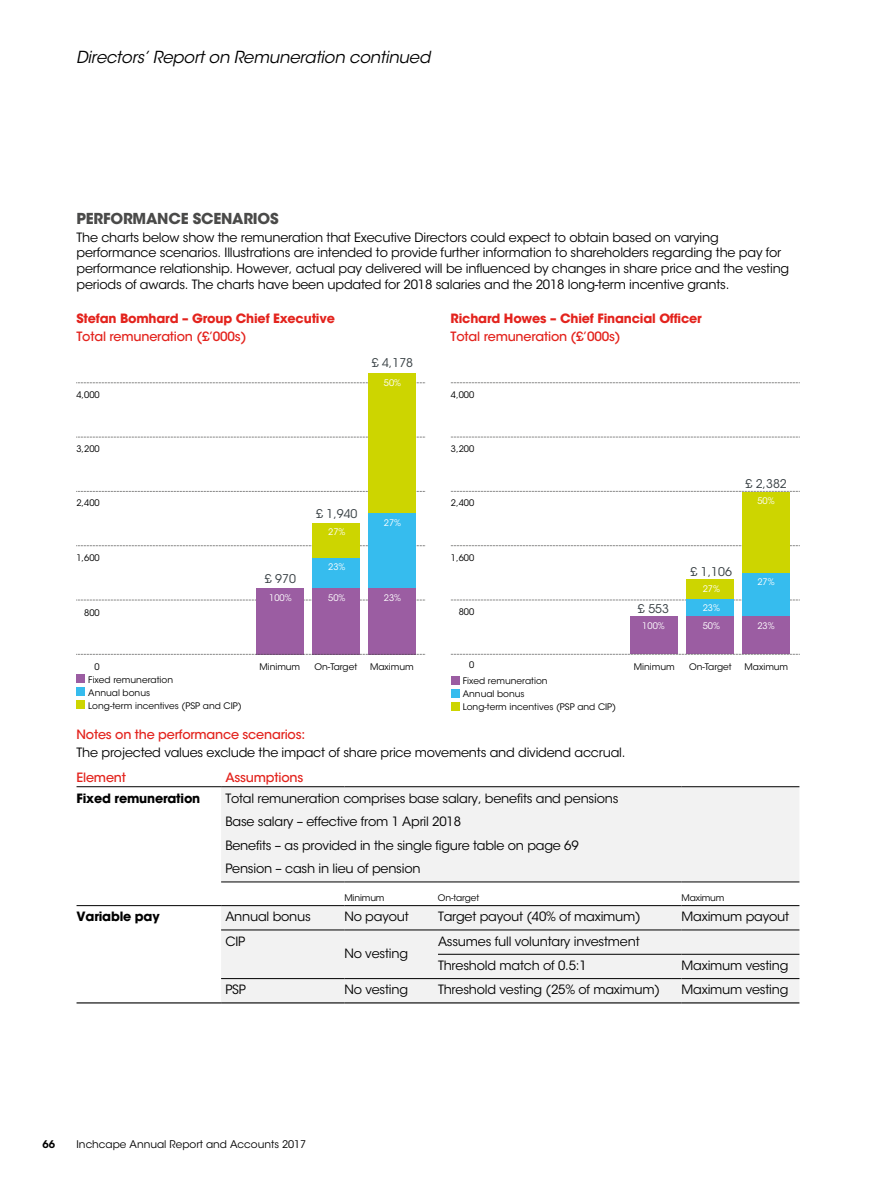
<style>
.page{position:relative;width:893px;height:1191px;background:#fff}
.page>*{position:absolute;margin:0;border:0;box-sizing:border-box;transform-origin:0 0}
.t1{font:italic 16.5px "ITC Avant Garde Std";letter-spacing:-.015em;color:#000}
.t2{font:700 15px "ITC Avant Garde Std";letter-spacing:-.015em;color:#4a4a49}
.t3{font:12.75px/15.8px "ITC Avant Garde Std";letter-spacing:-.015em;color:#000}
.t4{font:500 12.75px "ITC Avant Garde Std";letter-spacing:-.015em;color:#e3231d}
.t5{font:700 12.75px "ITC Avant Garde Std";letter-spacing:-.015em;color:#e3231d}
.t6{font:700 12.75px "ITC Avant Garde Std";letter-spacing:-.015em;color:#000}
.t7{font:12px "ITC Avant Garde Std";color:#384044}
.t8{font:10.5px "ITC Avant Garde Std";color:#000}
.t9{font:600 10.5px "ITC Avant Garde Std";color:#000}
.t10{font:9px/13px "ITC Avant Garde Std";color:#000}
.t11{font:9px "ITC Avant Garde Std";color:#fff}
</style>
<div class="page">
<svg style="left:221px;top:787px;width:578px;height:215px;fill:#f2f2f2"></svg>
<hr style="left:77px;top:786px;width:144px;height:1px;background:#000">
<hr style="left:221px;top:786px;width:123px;height:1px;background:#000">
<hr style="left:344px;top:786px;width:94px;height:1px;background:#000">
<hr style="left:438px;top:786px;width:244px;height:1px;background:#000">
<hr style="left:682px;top:786px;width:117px;height:1px;background:#000">
<hr style="left:221px;top:881px;width:123px;height:1px;background:#000">
<hr style="left:344px;top:881px;width:94px;height:1px;background:#000">
<hr style="left:438px;top:881px;width:244px;height:1px;background:#000">
<hr style="left:682px;top:881px;width:117px;height:1px;background:#000">
<hr style="left:77px;top:905px;width:144px;height:1px;background:#000">
<hr style="left:221px;top:905px;width:123px;height:1px;background:#000">
<hr style="left:344px;top:905px;width:94px;height:1px;background:#000">
<hr style="left:438px;top:905px;width:244px;height:1px;background:#000">
<hr style="left:682px;top:905px;width:117px;height:1px;background:#000">
<hr style="left:221px;top:929px;width:123px;height:1px;background:#000">
<hr style="left:344px;top:929px;width:94px;height:1px;background:#000">
<hr style="left:438px;top:929px;width:244px;height:1px;background:#000">
<hr style="left:682px;top:929px;width:117px;height:1px;background:#000">
<hr style="left:438px;top:954px;width:244px;height:1px;background:#000">
<hr style="left:682px;top:954px;width:117px;height:1px;background:#000">
<hr style="left:221px;top:978px;width:123px;height:1px;background:#000">
<hr style="left:344px;top:978px;width:94px;height:1px;background:#000">
<hr style="left:438px;top:978px;width:244px;height:1px;background:#000">
<hr style="left:682px;top:978px;width:117px;height:1px;background:#000">
<hr style="left:77px;top:1002px;width:144px;height:1px;background:#000">
<hr style="left:221px;top:1002px;width:123px;height:1px;background:#000">
<hr style="left:344px;top:1002px;width:94px;height:1px;background:#000">
<hr style="left:438px;top:1002px;width:244px;height:1px;background:#000">
<hr style="left:682px;top:1002px;width:117px;height:1px;background:#000">
<svg style="left:76px;top:600px;width:349px;height:1px"></svg>
<svg style="left:76px;top:545px;width:349px;height:1px"></svg>
<svg style="left:76px;top:491px;width:349px;height:1px"></svg>
<svg style="left:76px;top:437px;width:349px;height:1px"></svg>
<svg style="left:76px;top:382px;width:349px;height:1px"></svg>
<div style="left:312px;top:523px;width:48px;height:35px;background:#cdd500"></div>
<div style="left:368px;top:373px;width:48px;height:140px;background:#cdd500"></div>
<div style="left:312px;top:558px;width:48px;height:30px;background:#36bcee"></div>
<div style="left:368px;top:513px;width:48px;height:75px;background:#36bcee"></div>
<div style="left:256px;top:588px;width:48px;height:66px;background:#9b5da2"></div>
<div style="left:312px;top:588px;width:48px;height:66px;background:#9b5da2"></div>
<div style="left:368px;top:588px;width:48px;height:66px;background:#9b5da2"></div>
<svg style="left:76px;top:654px;width:349px;height:1px"></svg>
<div style="left:76px;top:674px;width:9px;height:9px;background:#9b5da2"></div>
<div style="left:76px;top:687px;width:9px;height:9px;background:#36bcee"></div>
<div style="left:76px;top:700px;width:9px;height:9px;background:#cdd500"></div>
<svg style="left:451px;top:600px;width:349px;height:1px"></svg>
<svg style="left:451px;top:545px;width:349px;height:1px"></svg>
<svg style="left:451px;top:491px;width:349px;height:1px"></svg>
<svg style="left:451px;top:437px;width:349px;height:1px"></svg>
<svg style="left:451px;top:382px;width:349px;height:1px"></svg>
<div style="left:686px;top:579px;width:48px;height:20px;background:#cdd500"></div>
<div style="left:743px;top:492px;width:47px;height:81px;background:#cdd500"></div>
<div style="left:686px;top:599px;width:48px;height:17px;background:#36bcee"></div>
<div style="left:743px;top:573px;width:47px;height:43px;background:#36bcee"></div>
<div style="left:630px;top:616px;width:48px;height:38px;background:#9b5da2"></div>
<div style="left:686px;top:616px;width:48px;height:38px;background:#9b5da2"></div>
<div style="left:743px;top:616px;width:47px;height:38px;background:#9b5da2"></div>
<svg style="left:451px;top:654px;width:349px;height:1px"></svg>
<div style="left:451px;top:676px;width:8px;height:8px;background:#9b5da2"></div>
<div style="left:451px;top:689px;width:8px;height:8px;background:#36bcee"></div>
<div style="left:451px;top:702px;width:8px;height:8px;background:#cdd500"></div>
<p class="t1" style="left:76px;top:47px;width:356px">Directors’ Report on Remuneration continued</p>
<p class="t2" style="left:77px;top:208px;width:204px">PERFORMANCE SCENARIOS</p>
<p class="t3" style="left:77px;top:229px;width:714px">The charts below show the remuneration that Executive Directors could expect to obtain based on varying performance scenarios. Illustrations are intended to provide further information to shareholders regarding the pay for performance relationship. However, actual pay delivered will be influenced by changes in share price and the vesting periods of awards. The charts have been updated for 2018 salaries and the 2018 long-term incentive grants.</p>
<p class="t5" style="left:76px;top:310px;width:260px">Stefan Bomhard – Group Chief Executive</p>
<p class="t4" style="left:76px;top:328px;width:171px">Total remuneration (£’000s)</p>
<p class="t10" style="left:76px;top:389px;width:25px">4,000</p>
<p class="t10" style="left:76px;top:443px;width:25px">3,200</p>
<p class="t7" style="left:372px;top:355px;width:43px">£ 4,178</p>
<p class="t11" style="left:384px;top:377px;width:19px">50%</p>
<p class="t10" style="left:76px;top:497px;width:25px">2,400</p>
<p class="t10" style="left:76px;top:551px;width:25px">1,600</p>
<p class="t7" style="left:265px;top:571px;width:33px">£ 970</p>
<p class="t7" style="left:316px;top:506px;width:43px">£ 1,940</p>
<p class="t11" style="left:328px;top:526px;width:19px">27%</p>
<p class="t11" style="left:328px;top:561px;width:19px">23%</p>
<p class="t11" style="left:384px;top:517px;width:19px">27%</p>
<p class="t10" style="left:84px;top:606px;width:17px">800</p>
<p class="t11" style="left:269px;top:592px;width:24px">100%</p>
<p class="t11" style="left:328px;top:592px;width:19px">50%</p>
<p class="t11" style="left:384px;top:592px;width:19px">23%</p>
<p class="t10" style="left:95px;top:660px;width:7px">0</p>
<p class="t10" style="left:259px;top:660px;width:42px">Minimum</p>
<p class="t10" style="left:315px;top:660px;width:44px">On-Target</p>
<p class="t10" style="left:370px;top:660px;width:45px">Maximum</p>
<p class="t10" style="left:88px;top:673px;width:155px">Fixed remuneration<br>Annual bonus<br>Long-term incentives (PSP and CIP)</p>
<p class="t5" style="left:451px;top:310px;width:253px">Richard Howes – Chief Financial Officer</p>
<p class="t4" style="left:451px;top:328px;width:171px">Total remuneration (£’000s)</p>
<p class="t10" style="left:451px;top:388px;width:25px">4,000</p>
<p class="t10" style="left:451px;top:442px;width:25px">3,200</p>
<p class="t10" style="left:451px;top:497px;width:25px">2,400</p>
<p class="t10" style="left:451px;top:551px;width:25px">1,600</p>
<p class="t10" style="left:459px;top:605px;width:17px">800</p>
<p class="t7" style="left:745px;top:476px;width:43px">£ 2,382</p>
<p class="t7" style="left:638px;top:601px;width:33px">£ 553</p>
<p class="t7" style="left:690px;top:564px;width:43px">£ 1,106</p>
<p class="t11" style="left:703px;top:583px;width:19px">27%</p>
<p class="t11" style="left:703px;top:602px;width:19px">23%</p>
<p class="t11" style="left:757px;top:495px;width:19px">50%</p>
<p class="t11" style="left:757px;top:577px;width:19px">27%</p>
<p class="t11" style="left:642px;top:620px;width:24px">100%</p>
<p class="t11" style="left:703px;top:620px;width:19px">50%</p>
<p class="t11" style="left:757px;top:620px;width:19px">23%</p>
<p class="t10" style="left:469px;top:658px;width:7px">0</p>
<p class="t10" style="left:634px;top:660px;width:42px">Minimum</p>
<p class="t10" style="left:689px;top:660px;width:44px">On-Target</p>
<p class="t10" style="left:745px;top:660px;width:45px">Maximum</p>
<p class="t10" style="left:463px;top:674px;width:155px">Fixed remuneration<br>Annual bonus<br>Long-term incentives (PSP and CIP)</p>
<p class="t4" style="left:77px;top:726px;width:230px">Notes on the performance scenarios:</p>
<p class="t3" style="left:77px;top:744px;width:550px">The projected values exclude the impact of share price movements and dividend accrual.</p>
<p class="t4" style="left:77px;top:770px;width:51px">Element</p>
<p class="t4" style="left:225px;top:770px;width:79px">Assumptions</p>
<p class="t6" style="left:77px;top:789px;width:125px">Fixed remuneration</p>
<p class="t3" style="left:225px;top:786px;width:395px;line-height:23.7px">Total remuneration comprises base salary, benefits and pensions Base salary – effective from 1 April 2018<br>Benefits – as provided in the single figure table on page 69<br>Pension – cash in lieu of pension</p>
<p class="t10" style="left:344px;top:891px;width:42px">Minimum</p>
<p class="t10" style="left:438px;top:891px;width:43px">On-target</p>
<p class="t10" style="left:682px;top:891px;width:44px">Maximum</p>
<p class="t6" style="left:77px;top:908px;width:85px">Variable pay</p>
<p class="t3" style="left:225px;top:909px;width:87px">Annual bonus</p>
<p class="t3" style="left:344px;top:909px;width:66px">No payout</p>
<p class="t3" style="left:438px;top:909px;width:204px">Target payout (40% of maximum)</p>
<p class="t3" style="left:682px;top:909px;width:109px">Maximum payout</p>
<p class="t3" style="left:225px;top:933px;width:21px">CIP</p>
<p class="t3" style="left:344px;top:945px;width:65px">No vesting</p>
<p class="t3" style="left:438px;top:929px;width:203px;line-height:24.3px">Assumes full voluntary investment<br>Threshold match of 0.5:1</p>
<p class="t3" style="left:682px;top:957px;width:108px">Maximum vesting</p>
<p class="t3" style="left:225px;top:982px;width:22px">PSP</p>
<p class="t3" style="left:344px;top:982px;width:65px">No vesting</p>
<p class="t3" style="left:438px;top:982px;width:223px">Threshold vesting (25% of maximum)</p>
<p class="t3" style="left:682px;top:982px;width:108px">Maximum vesting</p>
<p class="t9" style="left:43px;top:1137px;width:14px">66</p>
<p class="t8" style="left:77px;top:1137px;width:231px">Inchcape Annual Report and Accounts 2017</p>
</div>
